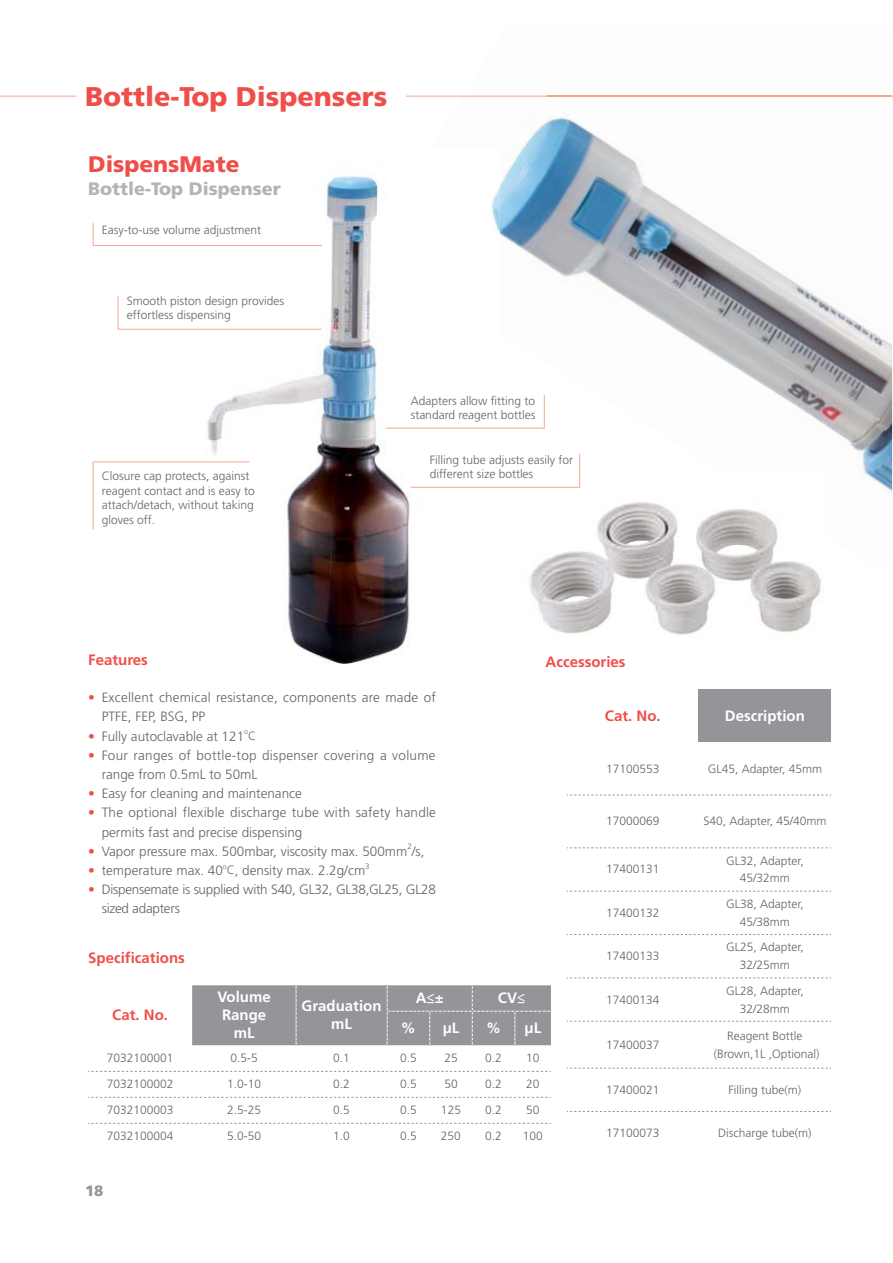
<style>
.page{position:relative;width:893px;height:1263px;background:#fff}
.page>*{position:absolute;margin:0;border:0;box-sizing:border-box;transform-origin:0 0}
.t1{font:900 27px "Frutiger LT Std";color:#f04e48}
.t2{font:900 22.5px "Frutiger LT Std";color:#f04e48}
.t3{font:900 18px "Frutiger LT Std";color:#b2b4b6}
.t4{font:700 15px/18px "Frutiger LT Std";color:#fff;text-align:center}
.t5{font:700 15px "Frutiger LT Std";color:#f04e48}
.t6{font:900 15px "Frutiger LT Std";color:#939598}
.t7{font:300 13.5px/19.2px "Frutiger LT Std";color:#636466}
.t8{font:300 13.5px/19.2px "Frutiger LT Std";letter-spacing:.02em;color:#636466}
.t9{font:300 13.5px/19.2px "Frutiger LT Std";letter-spacing:-.02em;color:#636466}
.t10{font:300 12px/14.4px "Frutiger LT Std";color:#636466;text-align:center}
.t11{font:300 7.8px "Frutiger LT Std";color:#636466}
.t12{font:300 7.05px "Frutiger LT Std";color:#636466}
.s1{color:#f04e48}
.s2{font-size:12px}
</style>
<div class="page">
<hr style="left:0;top:96px;width:77px;height:1px;background:#f8a693">
<img style="left:430px;top:95px;width:463px;height:397px">
<img style="left:207px;top:176px;width:293px;height:488px">
<img style="left:366px;top:148px;width:89px;height:139px">
<img style="left:455px;top:148px;width:45px;height:186px">
<img style="left:424px;top:287px;width:31px;height:20px">
<img style="left:507px;top:466px;width:314px;height:169px">
<img style="left:713px;top:466px;width:111px;height:69px">
<svg style="left:92px;top:222px;width:231px;height:24px"></svg>
<svg style="left:117px;top:295px;width:205px;height:35px"></svg>
<svg style="left:385px;top:394px;width:160px;height:35px"></svg>
<svg style="left:410px;top:453px;width:170px;height:35px"></svg>
<svg style="left:92px;top:461px;width:158px;height:69px"></svg>
<svg style="left:88px;top:1045px;width:463px;height:78px"></svg>
<svg style="left:88px;top:1071px;width:463px;height:1px"></svg>
<svg style="left:88px;top:1097px;width:463px;height:1px"></svg>
<svg style="left:88px;top:1123px;width:463px;height:1px"></svg>
<div style="left:192px;top:985px;width:359px;height:60px;background:#939598"></div>
<div style="left:699px;top:689px;width:132px;height:53px;background:#939598"></div>
<svg style="left:567px;top:794px;width:264px;height:274px"></svg>
<svg style="left:567px;top:795px;width:264px;height:1px"></svg>
<svg style="left:567px;top:848px;width:264px;height:1px"></svg>
<svg style="left:567px;top:891px;width:264px;height:1px"></svg>
<svg style="left:567px;top:934px;width:264px;height:1px"></svg>
<svg style="left:567px;top:978px;width:264px;height:1px"></svg>
<svg style="left:567px;top:1021px;width:264px;height:1px"></svg>
<svg style="left:567px;top:1068px;width:264px;height:1px"></svg>
<svg style="left:567px;top:1111px;width:264px;height:1px"></svg>
<hr style="left:406px;top:96px;width:487px;height:1px;background:#f8a693">
<h1 class="t1" style="left:85px;top:81px;width:304px">Bottle-Top Dispensers</h1>
<h2 class="t2" style="left:88px;top:151px;width:153px">DispensMate</h2>
<h3 class="t3" style="left:88px;top:178px;width:194px">Bottle-Top Dispenser</h3>
<p class="t10" style="left:102px;top:223px;width:161px">Easy-to-use volume adjustment</p>
<p class="t10" style="left:127px;top:294px;width:159px;text-align:left">Smooth piston design provides effortless dispensing</p>
<p class="t10" style="left:102px;top:470px;width:154px;text-align:left">Closure cap protects, against reagent contact and is easy to attach/detach, without taking gloves off.</p>
<p class="t10" style="left:411px;top:394px;width:126px;text-align:left">Adapters allow fitting to standard reagent bottles</p>
<p class="t10" style="left:430px;top:453px;width:145px;text-align:left">Filling tube adjusts easily for different size bottles</p>
<p class="t5" style="left:88px;top:653px;width:61px">Features</p>
<p class="t7" style="left:102px;top:689px;width:336px;text-indent:-13px"><span class="s1">•</span> Excellent chemical resistance, components are made of<br>PTFE, FEP, BSG, PP</p>
<p class="t7" style="left:88px;top:727px;width:157px"><span class="s1">•</span> Fully autoclavable at 121</p>
<p class="t12" style="left:244px;top:729px;width:5px">o</p>
<p class="t10" style="left:248px;top:729px;width:10px">C</p>
<p class="t8" style="left:102px;top:746px;width:335px;text-indent:-13px"><span class="s1">•</span> Four ranges of bottle-top dispenser covering a volume range from 0.5mL to 50mL</p>
<p class="t7" style="left:88px;top:785px;width:215px"><span class="s1">•</span> Easy for cleaning and maintenance</p>
<p class="t7" style="left:102px;top:804px;width:336px;text-indent:-13px"><span class="s1">•</span> The optional flexible discharge tube with safety handle permits fast and precise dispensing</p>
<p class="t7" style="left:88px;top:842px;width:338px"><span class="s1">•</span> Vapor pressure max. 500mbar, viscosity max. 500mm /s,</p>
<p class="t5" style="left:546px;top:656px;width:81px">Accessories</p>
<p class="t5" style="left:605px;top:709px;width:57px">Cat. No.</p>
<p class="t4" style="left:725px;top:707px;width:81px">Description</p>
<p class="t10" style="left:606px;top:762px;width:55px">17100553</p>
<p class="t10" style="left:708px;top:762px;width:116px">GL45, Adapter, 45mm</p>
<p class="t10" style="left:606px;top:815px;width:55px">17000069</p>
<p class="t10" style="left:703px;top:815px;width:124px">S40, Adapter, 45/40mm</p>
<p class="t10" style="left:606px;top:863px;width:55px">17400131</p>
<p class="t10" style="left:726px;top:852px;width:79px;line-height:18px">GL32, Adapter,<br>45/32mm</p>
<p class="t10" style="left:606px;top:906px;width:55px">17400132</p>
<p class="t10" style="left:726px;top:895px;width:79px;line-height:18px">GL38, Adapter,<br>45/38mm</p>
<p class="t10" style="left:606px;top:949px;width:55px">17400133</p>
<p class="t10" style="left:726px;top:939px;width:79px;line-height:18px">GL25, Adapter,<br>32/25mm</p>
<p class="t10" style="left:606px;top:993px;width:55px">17400134</p>
<p class="t10" style="left:726px;top:982px;width:79px;line-height:18px">GL28, Adapter,<br>32/28mm</p>
<p class="t10" style="left:606px;top:1038px;width:55px">17400037</p>
<p class="t10" style="left:714px;top:1027px;width:107px;line-height:18px">Reagent Bottle (Brown,1L ,Optional)</p>
<p class="t10" style="left:606px;top:1083px;width:55px">17400021</p>
<p class="t10" style="left:729px;top:1083px;width:74px">Filling tube(m)</p>
<p class="t10" style="left:606px;top:1126px;width:55px">17100073</p>
<p class="t10" style="left:718px;top:1126px;width:95px">Discharge tube(m)</p>
<p class="t11" style="left:407px;top:843px;width:6px">2</p>
<p class="t12" style="left:223px;top:863px;width:5px">o</p>
<p class="t11" style="left:365px;top:863px;width:6px">3</p>
<p class="t9" style="left:102px;top:881px;width:336px;text-indent:-13px"><span class="s1">•</span> Dispensemate is supplied with S40, GL32, GL38,GL25, GL28 sized adapters</p>
<p class="t7" style="left:88px;top:861px;width:279px"><span class="s1">•</span> temperature max. 40 <span class="s2">C</span>, density max. 2.2g/cm</p>
<p class="t5" style="left:88px;top:952px;width:98px">Specifications</p>
<p class="t4" style="left:217px;top:989px;width:55px">Volume<br>Range mL</p>
<p class="t4" style="left:302px;top:998px;width:81px">Graduation mL</p>
<p class="t4" style="left:416px;top:990px;width:30px">A≤±</p>
<p class="t4" style="left:498px;top:990px;width:29px">CV≤</p>
<p class="t5" style="left:112px;top:1009px;width:57px">Cat. No.</p>
<p class="t4" style="left:401px;top:1020px;width:16px">%</p>
<p class="t4" style="left:443px;top:1020px;width:18px">μL</p>
<p class="t4" style="left:486px;top:1020px;width:16px">%</p>
<p class="t4" style="left:524px;top:1020px;width:18px">μL</p>
<p class="t10" style="left:107px;top:1052px;width:68px">7032100001</p>
<p class="t10" style="left:230px;top:1052px;width:29px">0.5-5</p>
<p class="t10" style="left:333px;top:1052px;width:18px">0.1</p>
<p class="t10" style="left:400px;top:1052px;width:18px">0.5</p>
<p class="t10" style="left:444px;top:1052px;width:15px">25</p>
<p class="t10" style="left:485px;top:1052px;width:18px">0.2</p>
<p class="t10" style="left:526px;top:1052px;width:15px">10</p>
<p class="t10" style="left:107px;top:1078px;width:68px">7032100002</p>
<p class="t10" style="left:227px;top:1078px;width:36px">1.0-10</p>
<p class="t10" style="left:333px;top:1078px;width:18px">0.2</p>
<p class="t10" style="left:400px;top:1078px;width:18px">0.5</p>
<p class="t10" style="left:444px;top:1078px;width:15px">50</p>
<p class="t10" style="left:485px;top:1078px;width:18px">0.2</p>
<p class="t10" style="left:526px;top:1078px;width:15px">20</p>
<p class="t10" style="left:107px;top:1104px;width:68px">7032100003</p>
<p class="t10" style="left:227px;top:1104px;width:36px">2.5-25</p>
<p class="t10" style="left:333px;top:1104px;width:18px">0.5</p>
<p class="t10" style="left:400px;top:1104px;width:18px">0.5</p>
<p class="t10" style="left:441px;top:1104px;width:22px">125</p>
<p class="t10" style="left:485px;top:1104px;width:18px">0.2</p>
<p class="t10" style="left:526px;top:1104px;width:15px">50</p>
<p class="t10" style="left:107px;top:1129px;width:68px">7032100004</p>
<p class="t10" style="left:227px;top:1129px;width:36px">5.0-50</p>
<p class="t10" style="left:333px;top:1129px;width:18px">1.0</p>
<p class="t10" style="left:400px;top:1129px;width:18px">0.5</p>
<p class="t10" style="left:441px;top:1129px;width:22px">250</p>
<p class="t10" style="left:485px;top:1129px;width:18px">0.2</p>
<p class="t10" style="left:523px;top:1129px;width:22px">100</p>
<p class="t6" style="left:85px;top:1182px;width:20px">18</p>
</div>
